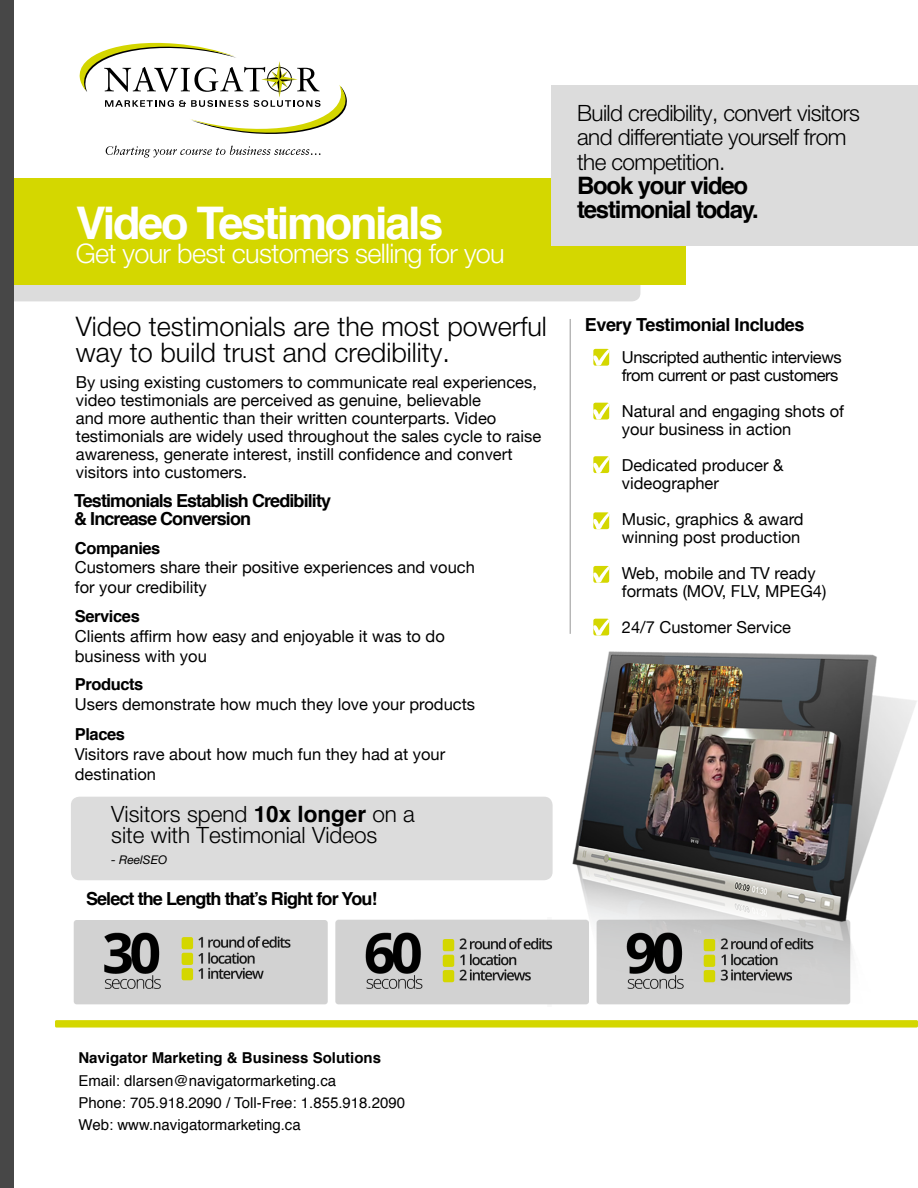
<style>
.page{position:relative;width:918px;height:1188px;background:#fff}
.page>*{position:absolute;margin:0;border:0;box-sizing:border-box;transform-origin:0 0}
.t1{font:700 45px "Helvetica";letter-spacing:-.05em;color:#fff}
.t2{font:300 27px/25.5px "Helvetica Neue";color:#000}
.t3{font:300 27px "Helvetica Neue";letter-spacing:-.025em;color:#fff}
.t4{font:700 24px/24px "Helvetica";letter-spacing:-.05em;color:#000}
.t5{font:300 22.5px/24.6px "Helvetica Neue";letter-spacing:-.025em;color:#000}
.t6{font:300 22.5px/21px "Helvetica Neue";color:#000}
.t7{font:700 18px/18px "Helvetica";letter-spacing:-.05em;color:#000}
.t8{font:700 18px "Helvetica";letter-spacing:-.025em;color:#000}
.t9{font:16.5px/18px "Helvetica Neue";color:#000}
.t10{font:16.5px/18px "Helvetica Neue";letter-spacing:-.025em;color:#000}
.t11{font:700 16.5px "Helvetica";letter-spacing:-.025em;color:#000}
.t12{font:15px/22.2px "Helvetica";color:#000}
.t13{font:700 15px "Helvetica";color:#000}
.t14{font:italic 12px "Helvetica Neue";color:#000}
.s1{font-family:"Helvetica";font-weight:700}
.s2{font-family:"Arial"}
</style>
<div class="page">
<div style="left:0;top:272px;width:640px;height:29px;background:#dcdcdc;border-radius:9px"></div>
<img style="left:73px;top:919px;width:775px;height:86px">
<svg style="left:179px;top:932px;width:17px;height:50px"></svg>
<svg style="left:439px;top:932px;width:18px;height:54px"></svg>
<div style="left:71px;top:797px;width:482px;height:83px;background:#dcdcdc;border-radius:9px"></div>
<img style="left:573px;top:652px;width:344px;height:352px">
<div style="left:0;top:178px;width:686px;height:107px;background:#d4d700"></div>
<div style="left:552px;top:86px;width:366px;height:160px;background:#dcdcdc"></div>
<div style="left:182px;top:937px;width:11px;height:12px;background:#d4d700;border-radius:2px"></div>
<div style="left:443px;top:939px;width:11px;height:12px;background:#d4d700;border-radius:2px"></div>
<div style="left:704px;top:939px;width:11px;height:12px;background:#d4d700;border-radius:2px"></div>
<div style="left:182px;top:953px;width:11px;height:12px;background:#d4d700;border-radius:2px"></div>
<div style="left:443px;top:955px;width:11px;height:12px;background:#d4d700;border-radius:2px"></div>
<div style="left:704px;top:955px;width:11px;height:12px;background:#d4d700;border-radius:2px"></div>
<div style="left:182px;top:968px;width:11px;height:12px;background:#d4d700;border-radius:2px"></div>
<div style="left:443px;top:970px;width:11px;height:12px;background:#d4d700;border-radius:2px"></div>
<div style="left:704px;top:970px;width:11px;height:12px;background:#d4d700;border-radius:2px"></div>
<svg style="left:593px;top:619px;width:16px;height:16px"></svg>
<svg style="left:593px;top:566px;width:16px;height:17px"></svg>
<svg style="left:593px;top:512px;width:16px;height:17px"></svg>
<svg style="left:593px;top:456px;width:16px;height:17px"></svg>
<svg style="left:593px;top:403px;width:16px;height:16px"></svg>
<svg style="left:593px;top:349px;width:16px;height:17px"></svg>
<div style="left:55px;top:1020px;width:863px;height:8px;background:#d4d700;border-radius:2px"></div>
<svg style="left:106px;top:146px;width:214px;height:12px"></svg>
<svg style="left:79px;top:42px;width:268px;height:92px"></svg>
<div style="left:0;top:0;width:13px;height:1188px;background:#474747"></div>
<hr style="left:570px;top:319px;width:1px;height:315px;background:#969696">
<h1 class="t1" style="left:76px;top:186px;width:369px">Video Testimonials</h1>
<h2 class="t3" style="left:76px;top:236px;width:430px">Get your best customers selling for you</h2>
<h2 class="t2" style="left:76px;top:313px;width:473px">Video testimonials are the most powerful way to build trust and credibility.</h2>
<p class="t9" style="left:76px;top:374px;width:467px">By using existing customers to communicate real experiences, video testimonials are perceived as genuine, believable<br>and more authentic than their written counterparts. Video testimonials are widely used throughout the sales cycle to raise awareness, generate interest, instill confidence and convert visitors into customers.</p>
<p class="t7" style="left:74px;top:492px;width:259px">Testimonials Establish Credibility &amp; Increase Conversion</p>
<p class="t11" style="left:75px;top:535px;width:87px">Companies</p>
<p class="t9" style="left:75px;top:559px;width:402px;line-height:19.8px">Customers share their positive experiences and vouch for your credibility</p>
<p class="t11" style="left:75px;top:603px;width:66px">Services</p>
<p class="t9" style="left:75px;top:627px;width:372px;line-height:19.8px">Clients affirm how easy and enjoyable it was to do business with you</p>
<p class="t11" style="left:75px;top:671px;width:70px">Products</p>
<p class="t9" style="left:75px;top:696px;width:402px">Users demonstrate how much they love your products</p>
<p class="t11" style="left:75px;top:721px;width:52px">Places</p>
<p class="t9" style="left:75px;top:745px;width:372px;line-height:19.8px">Visitors rave about how much fun they had at your destination</p>
<h3 class="t6" style="left:111px;top:803px;width:305px">Visitors spend <span class="s1">10x longer</span> on a site with Testimonial Videos</h3>
<p class="t14" style="left:111px;top:853px;width:57px">- ReelSEO</p>
<p class="t7" style="left:86px;top:890px;width:293px">Select the Length that’s Right for You!</p>
<h3 class="t5" style="left:577px;top:100px;width:284px">Build credibility, convert visitors and differentiate yourself from the competition.</h3>
<h3 class="t4" style="left:577px;top:174px;width:183px">Book your video testimonial today.</h3>
<p class="t8" style="left:585px;top:310px;width:221px">Every Testimonial Includes</p>
<p class="t10" style="left:622px;top:349px;width:221px">Unscripted authentic interviews from current or past customers</p>
<p class="t9" style="left:622px;top:403px;width:224px">Natural and engaging shots of your business in action</p>
<p class="t9" style="left:622px;top:457px;width:163px">Dedicated producer &amp; videographer</p>
<p class="t9" style="left:622px;top:511px;width:183px">Music, graphics &amp; award winning post production</p>
<p class="t9" style="left:622px;top:565px;width:206px">Web, mobile and TV ready formats (MOV, FLV, MPEG4)</p>
<p class="t9" style="left:622px;top:619px;width:171px">24/7 Customer Service</p>
<p class="t13" style="left:78px;top:1046px;width:304px">Navigator Marketing &amp; Business Solutions</p>
<p class="t12" style="left:78px;top:1070px;width:328px">Email: dlarsen@navigatormarketing.ca<br>Phone: 705.918.2090 / Toll-Free: 1.8<span class="s2">55</span>.918.2090<br>Web: www.navigatormarketing.ca</p>
</div>
